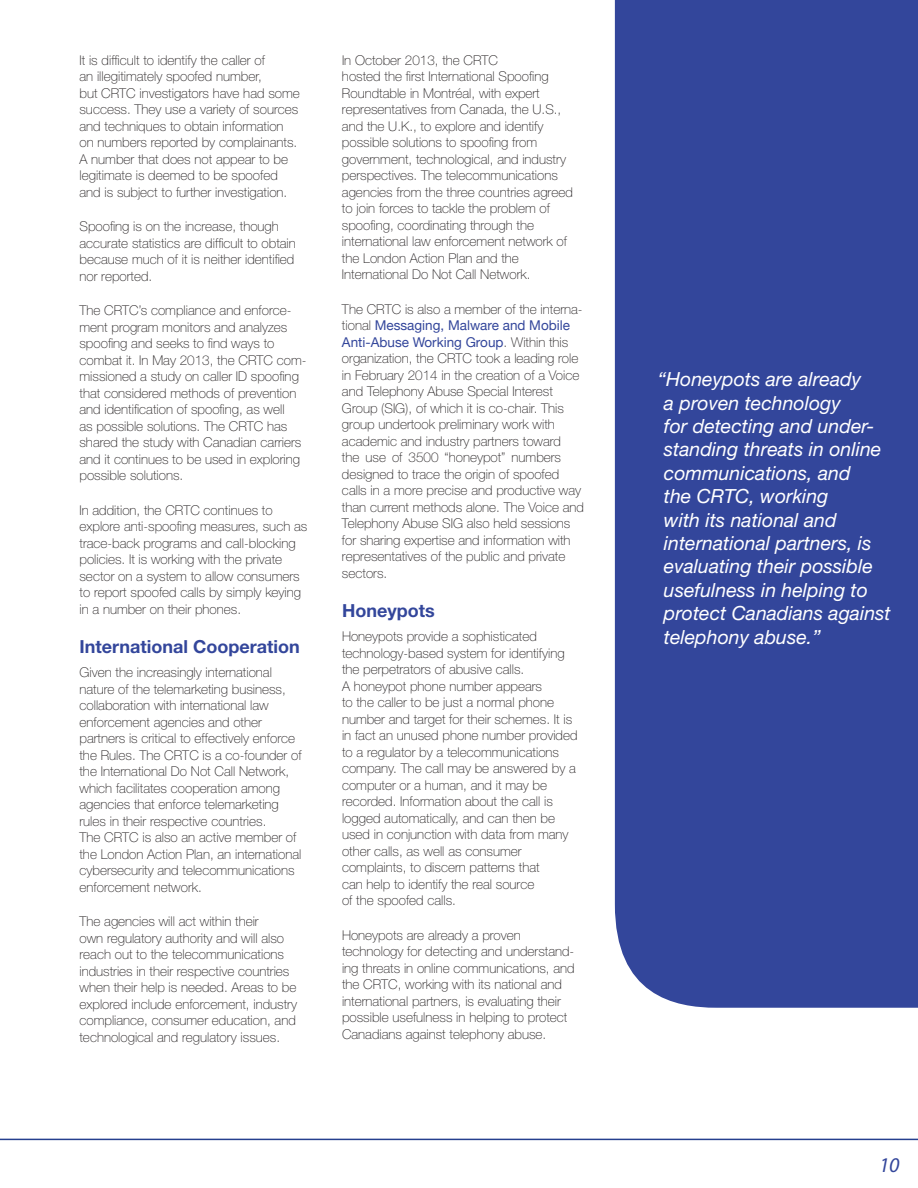
<style>
.page{position:relative;width:918px;height:1188px;background:#fff}
.page>*{position:absolute;margin:0;border:0;box-sizing:border-box;transform-origin:0 0}
.t1{font:italic 21px "Myriad Pro";color:#33469b}
.exergue{font:italic 19.5px/23.4px "Helvetica Neue";color:#fff}
.REALSUBBIES{font:700 18px "Helvetica Neue";color:#33469b}
.t2{font:100 13.5px/16.5px "Helvetica Neue";color:#231f20}
.s1{font-weight:400;color:#33469b}
</style>
<div class="page">
<hr style="left:0;top:1139px;width:918px;height:1px;background:#253f8e">
<div style="left:615px;top:0;width:303px;height:1008px;background:#33469b"></div>
<p class="t2" style="left:80px;top:52px;width:222px">It is difficult to identify the caller of<br>an illegitimately spoofed number,<br>but CRTC investigators have had some success. They use a variety of sources and techniques to obtain information on numbers reported by complainants.<br>A number that does not appear to be legitimate is deemed to be spoofed and is subject to further investigation.</p>
<p class="t2" style="left:80px;top:218px;width:218px">Spoofing is on the increase, though accurate statistics are difficult to obtain because much of it is neither identified nor reported.</p>
<p class="t2" style="left:80px;top:302px;width:229px">The CRTC’s compliance and enforce&shy;ment program monitors and analyzes spoofing and seeks to find ways to combat it. In May 2013, the CRTC com&shy;missioned a study on caller ID spoofing that considered methods of prevention and identification of spoofing, as well<br>as possible solutions. The CRTC has shared the study with Canadian carriers and it continues to be used in exploring possible solutions.</p>
<p class="t2" style="left:80px;top:502px;width:229px">In addition, the CRTC continues to explore anti-spoofing measures, such as trace-back programs and call-blocking policies. It is working with the private sector on a system to allow consumers to report spoofed calls by simply keying in a number on their phones.</p>
<p class="REALSUBBIES" style="left:80px;top:636px;width:222px">International Cooperation</p>
<p class="t2" style="left:80px;top:664px;width:224px">Given the increasingly international nature of the telemarketing business, collaboration with international law enforcement agencies and other partners is critical to effectively enforce the Rules. The CRTC is a co-founder of the International Do Not Call Network, which facilitates cooperation among agencies that enforce telemarketing rules in their respective countries.<br>The CRTC is also an active member of the London Action Plan, an international cybersecurity and telecommunications enforcement network.</p>
<p class="t2" style="left:80px;top:913px;width:219px">The agencies will act within their<br>own regulatory authority and will also reach out to the telecommunications industries in their respective countries when their help is needed. Areas to be explored include enforcement, industry compliance, consumer education, and technological and regulatory issues.</p>
<p class="t2" style="left:342px;top:52px;width:232px">In October 2013, the CRTC<br>hosted the first International Spoofing Roundtable in Montréal, with expert representatives from Canada, the U.S., and the U.K., to explore and identify possible solutions to spoofing from government, technological, and industry perspectives. The telecommunications agencies from the three countries agreed to join forces to tackle the problem of spoofing, coordinating through the international law enforcement network of the London Action Plan and the International Do Not Call Network.</p>
<p class="t2" style="left:342px;top:301px;width:244px">The CRTC is also a member of the interna&shy;tional <span class="s1">Messaging, Malware and Mobile Anti-Abuse Working Group</span>. Within this organization, the CRTC took a leading role in February 2014 in the creation of a Voice and Telephony Abuse Special Interest Group (SIG), of which it is co-chair. This group undertook preliminary work with academic and industry partners toward<br>the use of 3500 “honeypot” numbers designed to trace the origin of spoofed calls in a more precise and productive way than current methods alone. The Voice and Telephony Abuse SIG also held sessions for sharing expertise and information with representatives of the public and private sectors.</p>
<p class="REALSUBBIES" style="left:342px;top:600px;width:94px">Honeypots</p>
<p class="t2" style="left:342px;top:628px;width:237px">Honeypots provide a sophisticated technology-based system for identifying the perpetrators of abusive calls.<br>A honeypot phone number appears<br>to the caller to be just a normal phone number and target for their schemes. It is in fact an unused phone number provided to a regulator by a telecommunications company. The call may be answered by a computer or a human, and it may be recorded. Information about the call is logged automatically, and can then be used in conjunction with data from many other calls, as well as consumer complaints, to discern patterns that<br>can help to identify the real source<br>of the spoofed calls.</p>
<p class="t2" style="left:342px;top:927px;width:234px">Honeypots are already a proven technology for detecting and understand&shy;ing threats in online communications, and the CRTC, working with its national and international partners, is evaluating their possible usefulness in helping to protect Canadians against telephony abuse.</p>
<p class="exergue" style="left:664px;top:367px;width:228px;text-indent:-6px">“Honeypots are already<br>a proven technology<br>for detecting and under&shy;standing threats in online communications, and<br>the CRTC, working<br>with its national and international partners, is evaluating their possible usefulness in helping to protect Canadians against telephony abuse.”</p>
<h1 class="t1" style="left:879px;top:1152px;width:22px">10</h1>
</div>
